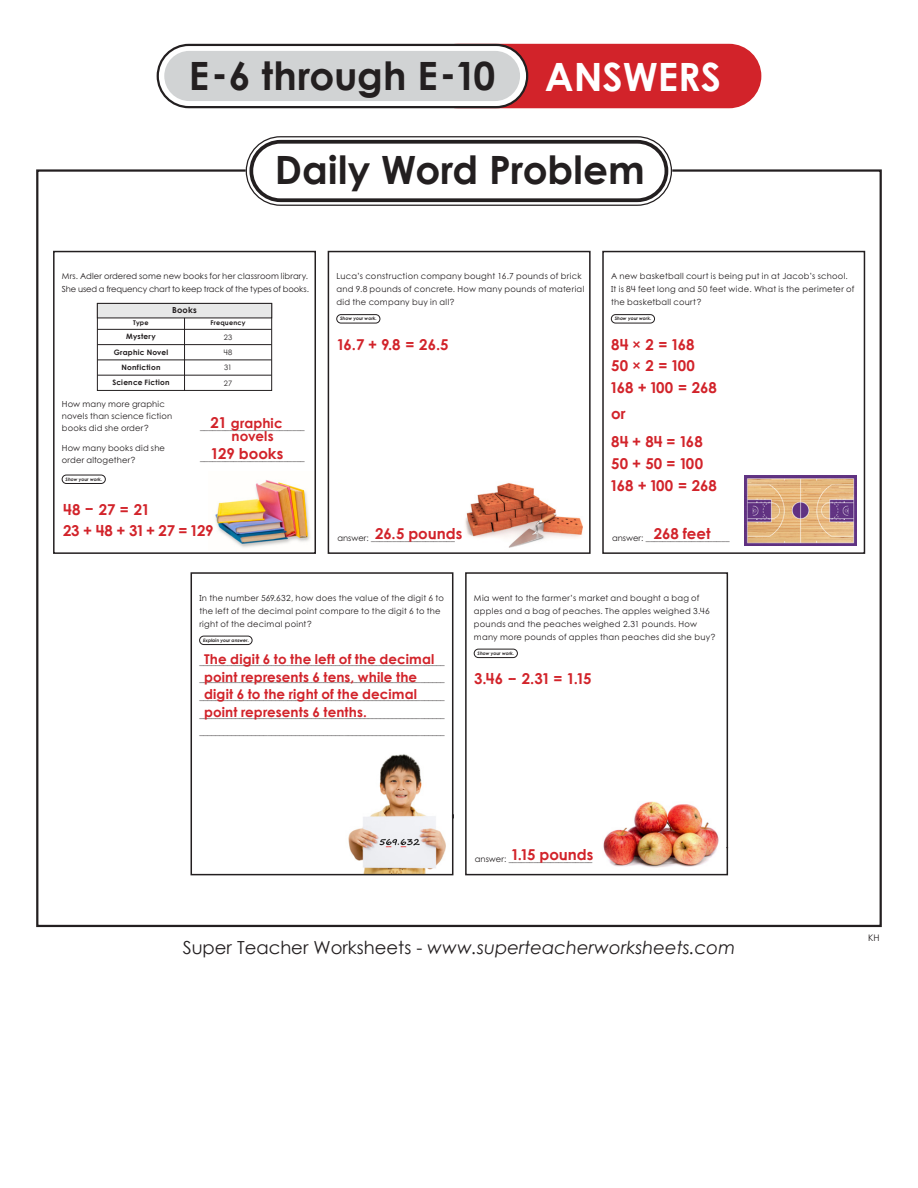
<style>
.page{position:relative;width:918px;height:1188px;background:#fff}
.page>*{position:absolute;margin:0;border:0;box-sizing:border-box;transform-origin:0 0}
.t1{font:700 39px "Century Gothic 2";color:#231f20}
.t2{font:700 39px "Century Gothic 2";color:#fff}
.t3{font:italic 18px "Century Gothic 2";color:#231f20}
.t4{font:700 15px/21.8px "Century STW4";color:#d2232a}
.t5{font:700 13.5px/17.7px "Century STW4";letter-spacing:.01em;color:#d2232a}
.t6{font:9px "Century Gothic 2";color:#231f20}
.t7{font:8.4px/13px "Century STW4";letter-spacing:.03em;color:#231f20}
.t8{font:8.4px/13px "Century STW4";color:#231f20}
.t9{font:700 8.4px "Century STW4";letter-spacing:.02em;color:#231f20}
.t10{font:700 7.5px/15.3px "Century STW4";letter-spacing:.035em;color:#231f20;text-align:center}
.t11{font:7.5px/15.3px "Century STW4";color:#231f20;text-align:justify}
.t12{font:700 6.45px "Century STW4";letter-spacing:.03em;color:#231f20}
.t13{font:italic 700 4.65px "Century STW4";color:#231f20}
.s1{font-size:15px}
.s2{font-style:normal}
</style>
<div class="page">
<div style="left:246px;top:136px;width:426px;height:70px;border:8px solid #fff;border-radius:31px"></div>
<div style="left:249px;top:140px;width:419px;height:62px;background:#fff;border-radius:31px"></div>
<div style="left:246px;top:136px;width:426px;height:70px;border:1px solid #231f20;border-radius:34px"></div>
<div style="left:249px;top:140px;width:419px;height:62px;border:4px solid #231f20;border-radius:29px"></div>
<div style="left:427px;top:45px;width:333px;height:62px;background:#d2232a;border-radius:31px"></div>
<div style="left:426px;top:44px;width:335px;height:64px;border:2px solid #d2232a;border-radius:31px"></div>
<div style="left:158px;top:45px;width:369px;height:62px;background:#fff;border-radius:31px"></div>
<div style="left:157px;top:44px;width:371px;height:64px;border:2px solid #231f20;border-radius:31px"></div>
<div style="left:164px;top:51px;width:356px;height:50px;background:#d1d3d4;border-radius:25px"></div>
<svg style="left:465px;top:572px;width:264px;height:304px"></svg>
<div style="left:474px;top:649px;width:44px;height:9px;border:1px solid #231f20;border-radius:4px"></div>
<svg style="left:190px;top:572px;width:264px;height:304px"></svg>
<div style="left:199px;top:636px;width:53px;height:9px;border:1px solid #231f20;border-radius:4px"></div>
<img style="left:745px;top:475px;width:111px;height:71px">
<div style="left:602px;top:251px;width:263px;height:303px;border:2px solid #231f20"></div>
<div style="left:611px;top:314px;width:44px;height:9px;border:1px solid #231f20;border-radius:4px"></div>
<img style="left:465px;top:483px;width:118px;height:65px">
<div style="left:328px;top:251px;width:263px;height:303px;border:2px solid #231f20"></div>
<div style="left:337px;top:314px;width:43px;height:9px;border:1px solid #231f20;border-radius:4px"></div>
<img style="left:215px;top:480px;width:96px;height:68px">
<div style="left:53px;top:251px;width:263px;height:303px;border:2px solid #231f20"></div>
<div style="left:97px;top:303px;width:175px;height:88px;border:1px solid #231f20"></div>
<div style="left:97px;top:303px;width:175px;height:15px;background:#e7e8e8"></div>
<div style="left:97px;top:303px;width:175px;height:15px;border:1px solid #231f20"></div>
<hr style="left:184px;top:318px;width:1px;height:73px;background:#231f20">
<hr style="left:97px;top:329px;width:175px;height:1px;background:#231f20">
<hr style="left:97px;top:344px;width:175px;height:1px;background:#231f20">
<hr style="left:97px;top:359px;width:175px;height:1px;background:#231f20">
<hr style="left:97px;top:375px;width:175px;height:1px;background:#231f20">
<div style="left:62px;top:475px;width:44px;height:9px;border:1px solid #231f20;border-radius:4px"></div>
<h1 class="t1" style="left:189px;top:46px;width:308px">E-6 through E-10</h1>
<h1 class="t2" style="left:545px;top:47px;width:178px">ANSWERS</h1>
<h1 class="t1" style="left:275px;top:141px;width:372px">Daily Word Problem</h1>
<p class="t8" style="left:62px;top:269px;width:249px">Mrs. Adler ordered some new books for her classroom library.<br>She used a frequency chart to keep track of the types of books.</p>
<p class="t9" style="left:172px;top:304px;width:26px">Books</p>
<p class="t10" style="left:112px;top:329px;width:59px">Mystery<br>Graphic Novel<br>Nonfiction<br>Science Fiction</p>
<p class="t11" style="left:224px;top:329px;width:10px">23<br>48<br>31<br>27</p>
<p class="t12" style="left:133px;top:318px;width:17px">Type</p>
<p class="t12" style="left:211px;top:318px;width:36px">Frequency</p>
<p class="t7" style="left:62px;top:398px;width:112px;line-height:12.1px">How many more graphic novels than science fiction books did she order?</p>
<p class="t7" style="left:62px;top:441px;width:105px;line-height:12.1px">How many books did she order altogether?</p>
<p class="t13" style="left:66px;top:475px;width:38px">Show your work.</p>
<h3 class="t5" style="left:232px;top:416px;width:53px;line-height:12.8px;text-indent:-21px"><span class="s1">21</span> graphic novels</h3>
<h3 class="t4" style="left:211px;top:442px;width:74px">129 books</h3>
<p class="t7" style="left:200px;top:420px;width:106px">_________________________</p>
<p class="t7" style="left:200px;top:451px;width:106px">_________________________</p>
<h3 class="t4" style="left:63px;top:498px;width:152px">48 -- 27 = 21<br>23 + 48 + 31 + 27 = 129</h3>
<p class="t7" style="left:337px;top:269px;width:249px">Luca’s construction company bought 16.7 pounds of brick and 9.8 pounds of concrete. How many pounds of material did the company buy in all?</p>
<p class="t13" style="left:340px;top:315px;width:38px">Show your work.</p>
<p class="t7" style="left:611px;top:269px;width:245px">A new basketball court is being put in at Jacob’s school.<br>It is 84 feet long and 50 feet wide. What is the perimeter of the basketball court?</p>
<p class="t13" style="left:615px;top:315px;width:38px">Show your work.</p>
<h3 class="t4" style="left:337px;top:333px;width:114px">16.7 + 9.8 = 26.5</h3>
<h3 class="t4" style="left:611px;top:333px;width:85px">84 × 2 = 168</h3>
<h3 class="t4" style="left:611px;top:354px;width:85px">50 × 2 = 100</h3>
<h3 class="t4" style="left:611px;top:402px;width:16px">or</h3>
<h3 class="t4" style="left:611px;top:452px;width:93px">50 + 50 = 100</h3>
<h3 class="t4" style="left:610px;top:376px;width:109px">168 + 100 = 268</h3>
<h3 class="t4" style="left:611px;top:430px;width:93px">84 + 84 = 168</h3>
<h3 class="t4" style="left:610px;top:474px;width:109px">168 + 100 = 268</h3>
<h3 class="t4" style="left:375px;top:522px;width:89px">26.5 pounds</h3>
<p class="t7" style="left:337px;top:531px;width:119px">answer: ____________________</p>
<h3 class="t4" style="left:654px;top:522px;width:58px">268 feet</h3>
<p class="t7" style="left:612px;top:531px;width:119px">answer: ____________________</p>
<p class="t7" style="left:199px;top:591px;width:246px">In the number 569.632, how does the value of the digit 6 to the left of the decimal point compare to the digit 6 to the right of the decimal point?</p>
<p class="t7" style="left:199px;top:653px;width:247px;line-height:17.7px;text-align:justify">_____________________________________________________________ _____________________________________________________________ _____________________________________________________________ _____________________________________________________________ _____________________________________________________________</p>
<p class="t13" style="left:203px;top:637px;width:47px">Explain your answer.</p>
<h3 class="t5" style="left:204px;top:650px;width:232px">The digit 6 to the left of the decimal point represents 6 tens, while the digit 6 to the right of the decimal point represents 6 tenths.</h3>
<p class="t7" style="left:474px;top:591px;width:243px">Mia went to the farmer’s market and bought a bag of apples and a bag of peaches. The apples weighed 3.46 pounds and the peaches weighed 2.31 pounds. How many more pounds of apples than peaches did she buy?</p>
<p class="t13" style="left:478px;top:650px;width:38px">Show your work.</p>
<h3 class="t4" style="left:474px;top:667px;width:119px">3.46 -- 2.31 = 1.15</h3>
<h3 class="t4" style="left:511px;top:843px;width:84px">1.15 pounds</h3>
<p class="t7" style="left:475px;top:852px;width:119px">answer: ____________________</p>
<h2 class="t3" style="left:183px;top:935px;width:554px"><span class="s2">Super Teacher Worksheets -</span> www.superteacherworksheets.com</h2>
<p class="t6" style="left:868px;top:931px;width:13px">KH</p>
</div>
